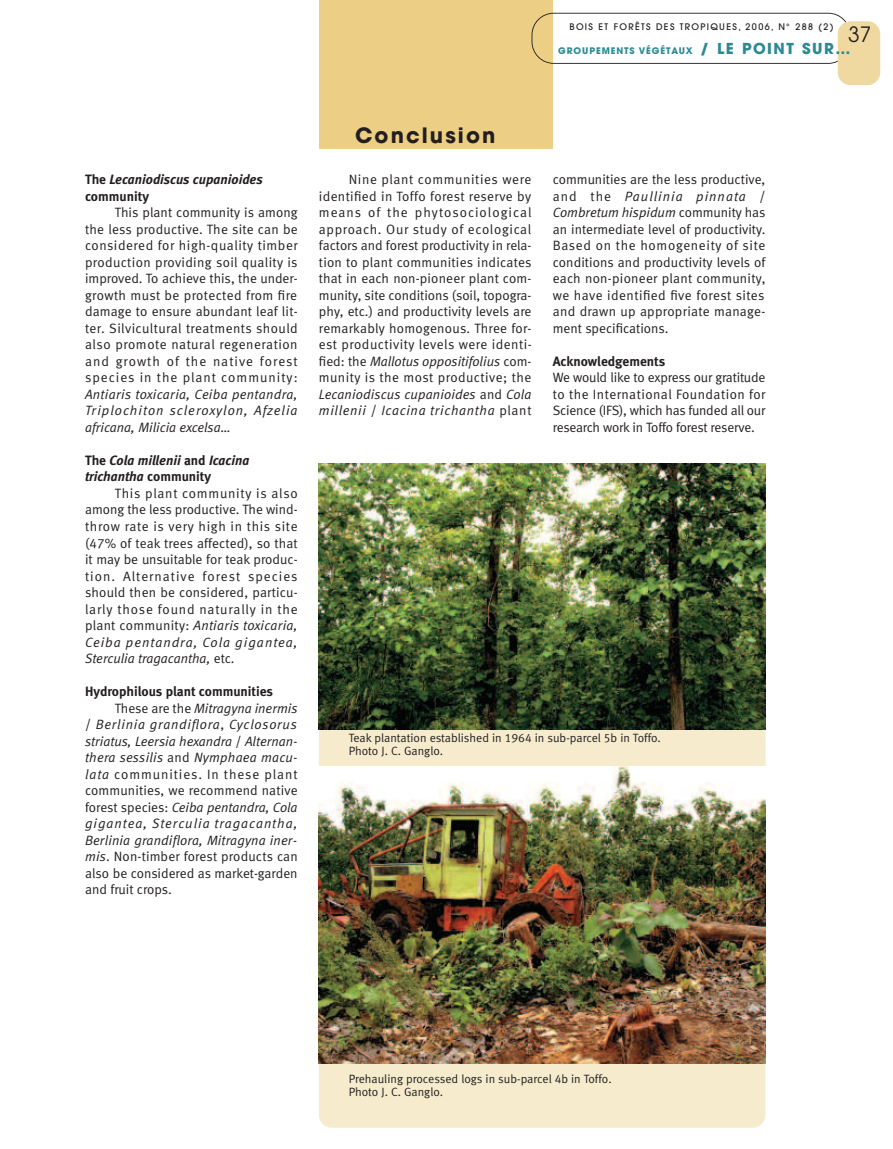
<style>
.page{position:relative;width:893px;height:1149px;background:#fff}
.page>*{position:absolute;margin:0;border:0;box-sizing:border-box;transform-origin:0 0}
.t1{font:700 21px "Avant Garde";letter-spacing:.1em;color:#231f20}
.t2{font:21px "Avant Garde";color:#231f20}
.t3{font:13.5px/16.5px "Meta Normal LF";letter-spacing:.03em;color:#231f20;text-align:justify}
.t4{font:italic 13.5px/16.5px "Meta Normal LF";letter-spacing:.01em;color:#231f20;text-align:justify}
.t5{font:italic 13.5px/16.5px "Meta Bold LF";color:#231f20}
.t6{font:13.5px "Meta Bold LF";color:#231f20}
.t7{font:12px/13.5px "Meta Normal LF";color:#231f20}
.t8{font:500 9px "Avant Garde";letter-spacing:.15em;color:#231f20}
.t9{font:700 9px "Avant Garde";letter-spacing:.1em;color:#2c8993}
.s1{font-size:15px}
.s2{font-style:normal}
.s3{font-style:italic}
</style>
<div class="page">
<div style="left:319px;top:0;width:234px;height:149px;background:#eccf84"></div>
<div style="left:319px;top:731px;width:446px;height:396px;background:#f6ebcd;border-radius:13px"></div>
<img style="left:319px;top:766px;width:446px;height:297px">
<svg style="left:531px;top:13px;width:316px;height:51px"></svg>
<div style="left:838px;top:21px;width:42px;height:64px;background:#f0d9a0;border-radius:13px"></div>
<img style="left:319px;top:464px;width:446px;height:265px">
<p class="t8" style="left:569px;top:23px;width:266px">BOIS ET FORÊTS DES TROPIQUES, 2006, N° 288 (2)</p>
<h1 class="t2" style="left:848px;top:26px;width:25px">37</h1>
<p class="t9" style="left:558px;top:47px;width:294px">GROUPEMENTS VÉGÉTAUX <span class="s1">/ LE POINT SUR…</span></p>
<p class="t5" style="left:85px;top:172px;width:179px"><span class="s2">The</span> Lecaniodiscus cupanioides <span class="s2">community</span></p>
<p class="t3" style="left:85px;top:205px;width:214px;text-indent:30px">This plant community is among the less productive. The site can be considered for high-quality timber production providing soil quality is improved. To achieve this, the under&shy;growth must be protected from fire damage to ensure abundant leaf lit&shy;ter. Silvicultural treatments should also promote natural regeneration and growth of the native forest species in the plant community:</p>
<p class="t4" style="left:85px;top:387px;width:214px">Antiaris toxicaria, Ceiba pentandra, Triplochiton scleroxylon, Afzelia africana, Milicia excelsa…</p>
<p class="t5" style="left:85px;top:453px;width:166px"><span class="s2">The</span> Cola millenii <span class="s2">and</span> Icacina trichantha <span class="s2">community</span></p>
<p class="t3" style="left:85px;top:486px;width:214px;text-indent:30px">This plant community is also among the less productive. The wind&shy;throw rate is very high in this site (47% of teak trees affected), so that it may be unsuitable for teak produc&shy;tion. Alternative forest species should then be considered, particu&shy;larly those found naturally in the plant community: <span class="s3">Antiaris toxicaria, Ceiba pentandra, Cola gigantea, Sterculia tragacantha,</span> etc.</p>
<p class="t6" style="left:85px;top:686px;width:190px">Hydrophilous plant communities</p>
<p class="t4" style="left:85px;top:700px;width:214px;text-indent:30px"><span class="s2">These are the</span> Mitragyna inermis <span class="s2">/</span> Berlinia grandiflora<span class="s2">,</span> Cyclosorus striatus, Leersia hexandra <span class="s2">/</span> Alternan&shy;thera sessilis <span class="s2">and</span> Nymphaea macu&shy;lata <span class="s2">communities. In these plant communities, we recommend native forest species:</span> Ceiba pentandra, Cola gigantea, Sterculia tragacantha, Berlinia grandiflora, Mitragyna iner&shy;mis<span class="s2">. Non-timber forest products can also be considered as market-garden and fruit crops.</span></p>
<h1 class="t1" style="left:355px;top:128px;width:142px">Conclusion</h1>
<p class="t3" style="left:319px;top:172px;width:214px;text-indent:30px">Nine plant communities were identified in Toffo forest reserve by means of the phytosociological approach. Our study of ecological factors and forest productivity in rela&shy;tion to plant communities indicates that in each non-pioneer plant com&shy;munity, site conditions (soil, topogra&shy;phy, etc.) and productivity levels are remarkably homogenous. Three for&shy;est productivity levels were identi&shy;fied: the <span class="s3">Mallotus oppositifolius</span> com&shy;munity is the most productive; the <span class="s3">Lecaniodiscus cupanioides</span> and <span class="s3">Cola millenii</span> / <span class="s3">Icacina trichantha</span> plant</p>
<p class="t3" style="left:553px;top:172px;width:214px">communities are the less productive, and the <span class="s3">Paullinia pinnata</span> / <span class="s3">Combretum hispidum</span> community has an intermediate level of productivity.<br>Based on the homogeneity of site conditions and productivity levels of each non-pioneer plant community, we have identified five forest sites and drawn up appropriate manage&shy;ment specifications.</p>
<p class="t6" style="left:553px;top:356px;width:114px">Acknowledgements</p>
<p class="t3" style="left:553px;top:370px;width:214px">We would like to express our gratitude to the International Foundation for Science (IFS), which has funded all our research work in Toffo forest reserve.</p>
<p class="t7" style="left:349px;top:731px;width:314px">Teak plantation established in 1964 in sub-parcel 5b in Toffo.<br>Photo J. C. Ganglo.</p>
<p class="t7" style="left:349px;top:1072px;width:264px">Prehauling processed logs in sub-parcel 4b in Toffo.<br>Photo J. C. Ganglo.</p>
</div>
